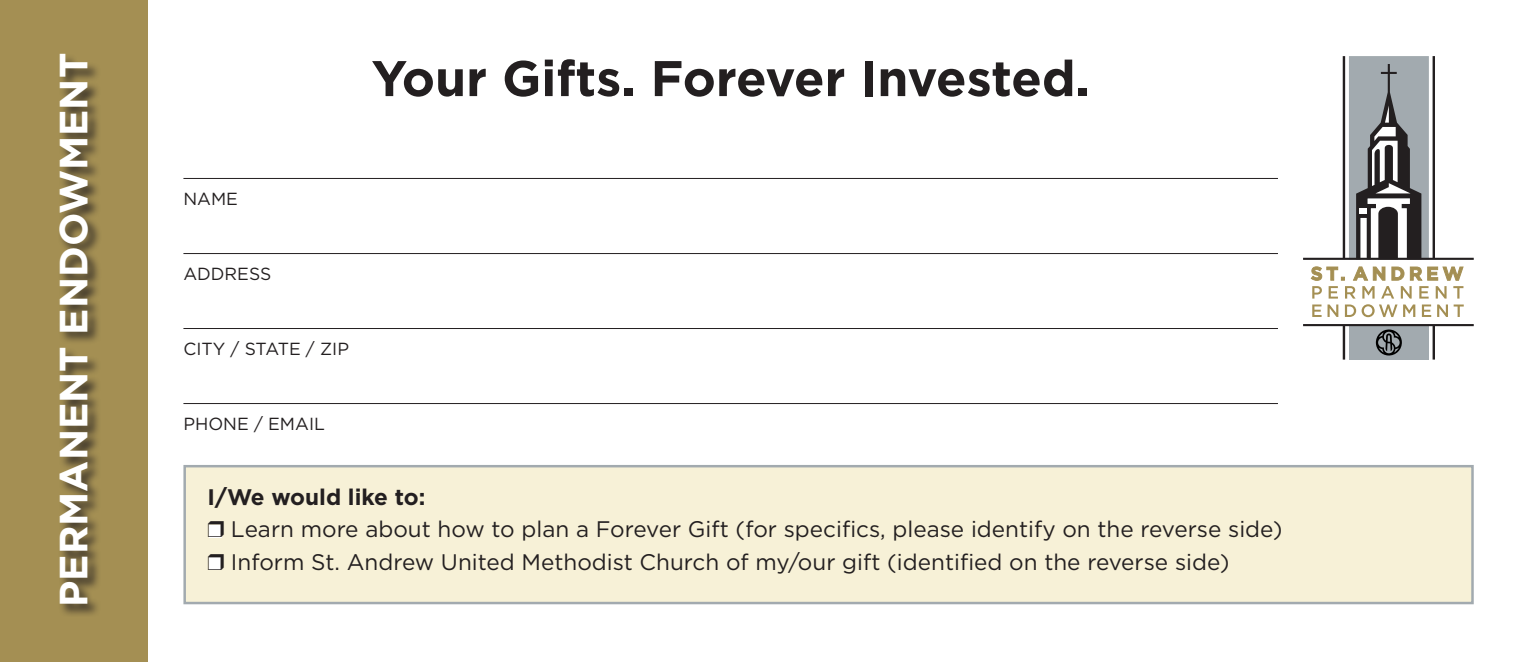
<style>
.page{position:relative;width:1531px;height:662px;background:#fff}
.page>*{position:absolute;margin:0;border:0;box-sizing:border-box;transform-origin:0 0}
.t1{font:700 50px "Gotham";color:#231f20}
.t2{font:700 39.5px "Gotham";color:#fff}
.t3{font:22.5px "Gotham";color:#231f20}
.t4{font:700 22.5px "Gotham";color:#231f20}
.t5{font:17.5px "Gotham";color:#231f20}
</style>
<div class="page">
<div style="left:0;top:0;width:147px;height:662px;background:#a48f53"></div>
<div style="left:185px;top:466px;width:1287px;height:137px;background:#f7f1d7"></div>
<div style="left:183px;top:465px;width:1291px;height:139px;border:2px solid #a2aaaf"></div>
<svg style="left:1303px;top:56px;width:171px;height:204px"></svg>
<svg style="left:1303px;top:324px;width:171px;height:35px"></svg>
<svg style="left:1311px;top:267px;width:152px;height:31px"></svg>
<svg style="left:1312px;top:304px;width:9px;height:13px"></svg>
<svg style="left:1327px;top:304px;width:11px;height:13px"></svg>
<svg style="left:1345px;top:304px;width:52px;height:13px"></svg>
<svg style="left:1403px;top:304px;width:12px;height:13px"></svg>
<svg style="left:1422px;top:304px;width:9px;height:13px"></svg>
<svg style="left:1437px;top:304px;width:27px;height:13px"></svg>
<div style="left:58px;top:54px;width:44px;height:563px;background:#231f20;opacity:.75"></div>
<hr style="left:183px;top:178px;width:1095px;height:1px;background:#231f20">
<hr style="left:183px;top:253px;width:1095px;height:1px;background:#231f20">
<hr style="left:183px;top:328px;width:1095px;height:1px;background:#231f20">
<hr style="left:183px;top:403px;width:1095px;height:1px;background:#231f20">
<svg style="left:209px;top:525px;width:13px;height:12px"></svg>
<svg style="left:209px;top:557px;width:13px;height:13px"></svg>
<p class="t2" style="left:47px;top:607px;width:555px;rotate:-90deg">PERMANENT ENDOWMENT</p>
<p class="t1" style="left:371px;top:45px;width:720px">Your Gifts. Forever Invested.</p>
<p class="t5" style="left:183px;top:187px;width:56px">NAME</p>
<p class="t5" style="left:183px;top:262px;width:89px">ADDRESS</p>
<p class="t5" style="left:183px;top:337px;width:167px">CITY / STATE / ZIP</p>
<p class="t5" style="left:183px;top:412px;width:143px">PHONE / EMAIL</p>
<p class="t4" style="left:208px;top:482px;width:219px">I/We would like to:</p>
<p class="t3" style="left:231px;top:515px;width:1053px">Learn more about how to plan a Forever Gift (for specifics, please identify on the reverse side)</p>
<p class="t3" style="left:231px;top:547px;width:1000px">Inform St. Andrew United Methodist Church of my/our gift (identified on the reverse side)</p>
</div>
